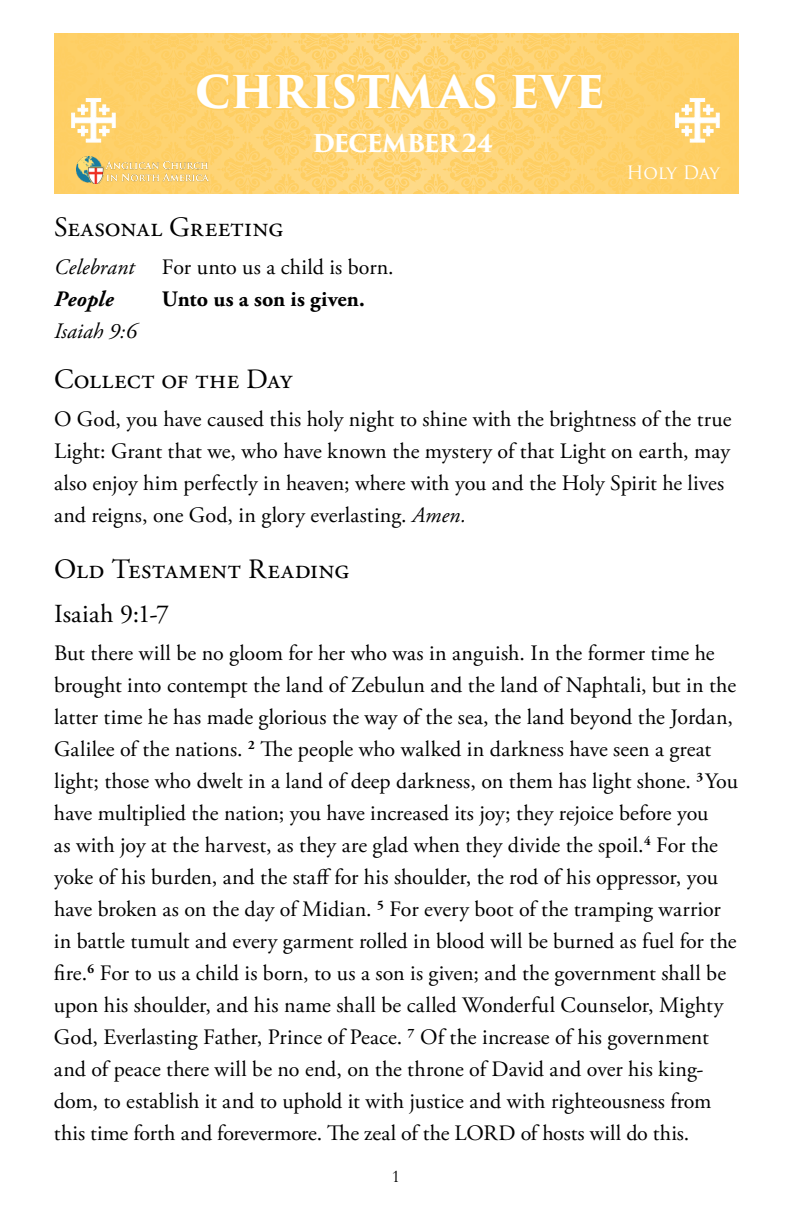
<style>
.page{position:relative;width:792px;height:1224px;background:#fff}
.page>*{position:absolute;margin:0;border:0;box-sizing:border-box;transform-origin:0 0}
.t1{font:700 44px "Trajan Pro 3";letter-spacing:.01em;color:#fff}
.t2{font:28px "Adobe Garamond Pro";letter-spacing:.015em;color:#000}
.t3{font:26px "Adobe Garamond Pro";color:#000}
.t4{font:700 24px "Trajan Pro 3";letter-spacing:-.06em;color:#fff}
.t5{font:22px/32px "Adobe Garamond Pro";letter-spacing:-.005em;color:#000}
.t6{font:italic 22px "Adobe Garamond Pro";letter-spacing:.005em;color:#000}
.t7{font:700 22px "Adobe Garamond Pro";letter-spacing:.005em;color:#000}
.t8{font:italic 700 22px "Adobe Garamond Pro";letter-spacing:.01em;color:#000}
.t9{font:18px "Trajan Pro 3";letter-spacing:-.025em;color:#fff}
.t10{font:18px "Garamond";color:#000}
.s1{font-style:italic}
</style>
<div class="page">
<svg style="left:397px;top:33px;width:341px;height:160px;background:#fdd16c"></svg>
<svg style="left:54px;top:33px;width:343px;height:160px;background:#fdd06c"></svg>
<svg style="left:193px;top:33px;width:307px;height:110px;background:#fed270"></svg>
<svg style="left:508px;top:70px;width:98px;height:42px;background:#fecf68"></svg>
<svg style="left:72px;top:98px;width:43px;height:44px"></svg>
<svg style="left:676px;top:98px;width:43px;height:44px"></svg>
<img style="left:76px;top:157px;width:132px;height:27px">
<h1 class="t1" style="left:195px;top:59px;width:412px">CHRISTMAS EVE</h1>
<p class="t4" style="left:312px;top:125px;width:182px">DECEMBER 24</p>
<p class="t9" style="left:627px;top:160px;width:95px">Holy Day</p>
<p class="t2" style="left:54px;top:211px;width:231px">Seasonal Greeting</p>
<p class="t6" style="left:54px;top:254px;width:82px">Celebrant</p>
<p class="t5" style="left:162px;top:252px;width:233px">For unto us a child is born.</p>
<p class="t8" style="left:54px;top:287px;width:61px">People</p>
<p class="t7" style="left:162px;top:287px;width:204px">Unto us a son is given.</p>
<p class="t6" style="left:54px;top:318px;width:84px">Isaiah 9:6</p>
<p class="t2" style="left:54px;top:363px;width:240px">Collect of the Day</p>
<p class="t5" style="left:54px;top:404px;width:679px">O God, you have caused this holy night to shine with the brightness of the true Light: Grant that we, who have known the mystery of that Light on earth, may also enjoy him perfectly in heaven; where with you and the Holy Spirit he lives and reigns, one God, in glory everlasting. <span class="s1">Amen.</span></p>
<p class="t2" style="left:54px;top:553px;width:297px">Old Testament Reading</p>
<p class="t3" style="left:54px;top:598px;width:117px">Isaiah 9:1-7</p>
<p class="t5" style="left:54px;top:638px;width:686px">But there will be no gloom for her who was in anguish. In the former time he brought into contempt the land of Zebulun and the land of Naphtali, but in the latter time he has made glorious the way of the sea, the land beyond the Jordan, Galilee of the nations. <sup>2</sup> The people who walked in darkness have seen a great light; those who dwelt in a land of deep darkness, on them has light shone. <sup>3</sup>You have multiplied the nation; you have increased its joy; they rejoice before you<br>as with joy at the harvest, as they are glad when they divide the spoil.<sup>4</sup> For the yoke of his burden, and the staff for his shoulder, the rod of his oppressor, you have broken as on the day of Midian. <sup>5</sup> For every boot of the tramping warrior in battle tumult and every garment rolled in blood will be burned as fuel for the fire.<sup>6</sup> For to us a child is born, to us a son is given; and the government shall be upon his shoulder, and his name shall be called Wonderful Counselor, Mighty God, Everlasting Father, Prince of Peace. <sup>7</sup> Of the increase of his government and of peace there will be no end, on the throne of David and over his king&shy;dom, to establish it and to uphold it with justice and with righteousness from this time forth and forevermore. The zeal of the LORD of hosts will do this.</p>
<p class="t10" style="left:392px;top:1164px;width:10px">1</p>
</div>
